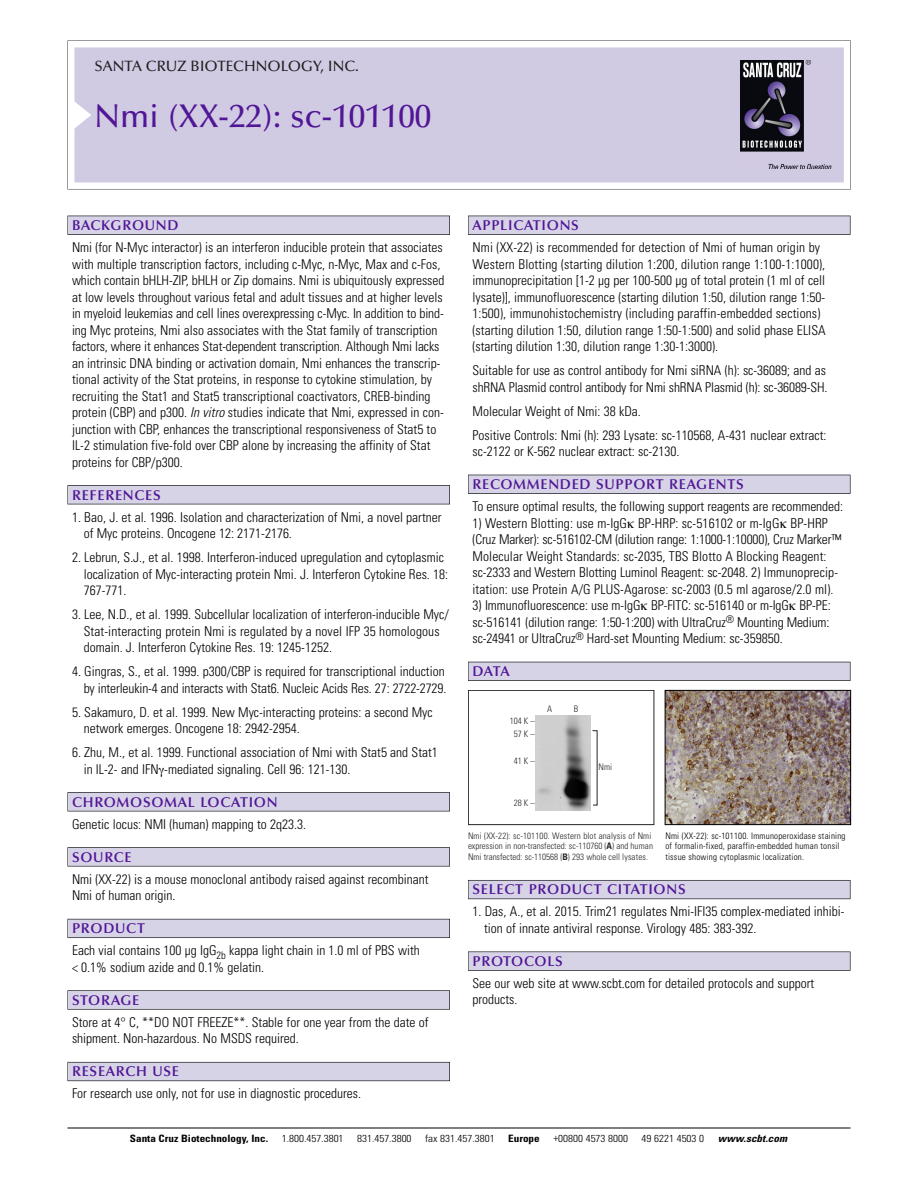
<style>
.page{position:relative;width:918px;height:1188px;background:#fff}
.page>*{position:absolute;margin:0;border:0;box-sizing:border-box;transform-origin:0 0}
.t1{font:500 33px "Optima";color:#511695}
.t2{font:500 15px "Optima";color:#231f20}
.t3{font:600 14.25px "Optima";letter-spacing:.05em;color:#511695}
.t4{font:300 condensed 13.5px/16.5px "Univers";color:#000}
.t5{font:300 condensed 10.2px "Univers";color:#000;scale:1.1 1}
.t6{font:700 condensed 10.2px "Univers";color:#000;scale:1.1 1}
.t7{font:italic 700 condensed 10.2px "Univers";letter-spacing:.005em;color:#000;scale:1.1 1}
.t8{font:9px/10.5px "Univers Condensed Light+GJDIDX";color:#272627}
.t9{font:300 condensed 9px/10.5px "Univers";letter-spacing:.02em;color:#000}
.s1{font-style:italic}
.s2{font-family:"Univers Condensed Bold+NQOMPW"}
</style>
<div class="page">
<svg style="left:68px;top:40px;width:783px;height:149px"></svg>
<div style="left:74px;top:47px;width:770px;height:135px;background:#d1cae3"></div>
<img style="left:741px;top:60px;width:90px;height:108px">
<div style="left:68px;top:216px;width:382px;height:19px;background:#525155"></div>
<div style="left:68px;top:216px;width:381px;height:18px;background:#d7d3e7"></div>
<div style="left:68px;top:485px;width:382px;height:19px;background:#525155"></div>
<div style="left:68px;top:486px;width:381px;height:18px;background:#d7d3e7"></div>
<div style="left:68px;top:792px;width:382px;height:19px;background:#545357"></div>
<div style="left:68px;top:793px;width:381px;height:18px;background:#d7d3e7"></div>
<div style="left:68px;top:847px;width:382px;height:19px;background:#575759"></div>
<div style="left:68px;top:848px;width:381px;height:18px;background:#d7d3e7"></div>
<div style="left:68px;top:919px;width:382px;height:19px;background:#5b5a62"></div>
<div style="left:68px;top:919px;width:381px;height:18px;background:#d7d3e7"></div>
<div style="left:68px;top:990px;width:382px;height:20px;background:#626263"></div>
<div style="left:68px;top:991px;width:381px;height:18px;background:#d7d3e7"></div>
<div style="left:68px;top:1062px;width:382px;height:19px;background:#66646d"></div>
<div style="left:68px;top:1063px;width:381px;height:18px;background:#d7d3e7"></div>
<div style="left:468px;top:216px;width:382px;height:19px;background:#525155"></div>
<div style="left:468px;top:216px;width:382px;height:18px;background:#d7d3e7"></div>
<div style="left:468px;top:475px;width:382px;height:19px;background:#515055"></div>
<div style="left:468px;top:475px;width:382px;height:18px;background:#d7d3e7"></div>
<div style="left:468px;top:662px;width:382px;height:19px;background:#525158"></div>
<div style="left:468px;top:662px;width:382px;height:18px;background:#d7d3e7"></div>
<div style="left:468px;top:880px;width:382px;height:19px;background:#5b5961"></div>
<div style="left:468px;top:881px;width:382px;height:18px;background:#d7d3e7"></div>
<div style="left:468px;top:952px;width:382px;height:19px;background:#575759"></div>
<div style="left:468px;top:952px;width:382px;height:18px;background:#d7d3e7"></div>
<hr style="left:68px;top:1128px;width:782px;height:1px;background:#000">
<div style="left:468px;top:690px;width:186px;height:135px;border:1px solid #272627"></div>
<img style="left:536px;top:715px;width:55px;height:95px">
<img style="left:667px;top:692px;width:182px;height:131px">
<div style="left:665px;top:690px;width:186px;height:135px;border:1px solid #000"></div>
<p class="t2" style="left:94px;top:61px;width:266px">SANTA CRUZ BIOTECHNOLOGY, INC.</p>
<h1 class="t1" style="left:94px;top:103px;width:338px">Nmi (XX-22): sc-101100</h1>
<p class="t3" style="left:72px;top:219px;width:108px">BACKGROUND</p>
<p class="t4" style="left:72px;top:240px;width:374px">Nmi (for N-Myc interactor) is an interferon inducible protein that associates with multiple transcription factors, including c-Myc, n-Myc, Max and c-Fos, which contain bHLH-ZIP, bHLH or Zip domains. Nmi is ubiquitously expressed at low levels throughout various fetal and adult tissues and at higher levels in myeloid leukemias and cell lines overexpressing c-Myc. In addition to bind&shy;ing Myc proteins, Nmi also associates with the Stat family of transcription factors, where it enhances Stat-dependent transcription. Although Nmi lacks an intrinsic DNA binding or activation domain, Nmi enhances the transcrip&shy;tional activity of the Stat proteins, in response to cytokine stimulation, by recruiting the Stat1 and Stat5 transcriptional coactivators, CREB-binding protein (CBP) and p300. <span class="s1">In vitro</span> studies indicate that Nmi, expressed in con&shy;junction with CBP, enhances the transcriptional responsiveness of Stat5 to IL-2 stimulation five-fold over CBP alone by increasing the affinity of Stat proteins for CBP/p300.</p>
<p class="t3" style="left:72px;top:489px;width:90px">REFERENCES</p>
<p class="t4" style="left:84px;top:510px;width:359px;text-indent:-12px">1. Bao, J. et al. 1996. Isolation and characterization of Nmi, a novel partner of Myc proteins. Oncogene 12: 2171-2176.</p>
<p class="t4" style="left:84px;top:550px;width:366px;text-indent:-12px">2. Lebrun, S.J., et al. 1998. Interferon-induced upregulation and cytoplasmic localization of Myc-interacting protein Nmi. J. Interferon Cytokine Res. 18:<br>767-771.</p>
<p class="t4" style="left:84px;top:607px;width:367px;text-indent:-12px">3. Lee, N.D., et al. 1999. Subcellular localization of interferon-inducible Myc/<br>Stat-interacting protein Nmi is regulated by a novel IFP 35 homologous domain. J. Interferon Cytokine Res. 19: 1245-1252.</p>
<p class="t4" style="left:72px;top:664px;width:376px;text-align:right">4. Gingras, S., et al. 1999. p300/CBP is required for transcriptional induction by interleukin-4 and interacts with Stat6. Nucleic Acids Res. 27: 2722-2729.</p>
<p class="t4" style="left:84px;top:705px;width:351px;text-indent:-12px">5. Sakamuro, D. et al. 1999. New Myc-interacting proteins: a second Myc network emerges. Oncogene 18: 2942-2954.</p>
<p class="t4" style="left:84px;top:745px;width:356px;text-indent:-12px">6. Zhu, M., et al. 1999. Functional association of Nmi with Stat5 and Stat1 in IL-2- and IFN -mediated signaling. Cell 96: 121-130.</p>
<p class="t3" style="left:72px;top:796px;width:207px">CHROMOSOMAL LOCATION</p>
<p class="t4" style="left:72px;top:817px;width:236px">Genetic locus: NMI (human) mapping to 2q23.3.</p>
<p class="t3" style="left:72px;top:851px;width:61px">SOURCE</p>
<p class="t4" style="left:72px;top:872px;width:358px">Nmi (XX-22) is a mouse monoclonal antibody raised against recombinant<br>Nmi of human origin.</p>
<p class="t3" style="left:72px;top:923px;width:74px">PRODUCT</p>
<p class="t4" style="left:72px;top:943px;width:349px">Each vial contains 100 µg IgG<sub>2b</sub> kappa light chain in 1.0 ml of PBS with &lt; 0.1% sodium azide and 0.1% gelatin.</p>
<p class="t3" style="left:72px;top:994px;width:69px">STORAGE</p>
<p class="t4" style="left:72px;top:1015px;width:358px">Store at 4° C, **DO NOT FREEZE**. Stable for one year from the date of shipment. Non-hazardous. No MSDS required.</p>
<p class="t3" style="left:72px;top:1066px;width:109px">RESEARCH USE</p>
<p class="t4" style="left:72px;top:1087px;width:290px">For research use only, not for use in diagnostic procedures.</p>
<p class="t3" style="left:473px;top:219px;width:108px">APPLICATIONS</p>
<p class="t4" style="left:473px;top:240px;width:355px">Nmi (XX-22) is recommended for detection of Nmi of human origin by Western Blotting (starting dilution 1:200, dilution range 1:100-1:1000), immunoprecipitation [1-2 µg per 100-500 µg of total protein (1 ml of cell lysate)], immunofluorescence (starting dilution 1:50, dilution range 1:50- 1:500), immunohistochemistry (including paraffin-embedded sections) (starting dilution 1:50, dilution range 1:50-1:500) and solid phase ELISA (starting dilution 1:30, dilution range 1:30-1:3000).</p>
<p class="t4" style="left:473px;top:363px;width:356px">Suitable for use as control antibody for Nmi siRNA (h): sc-36089; and as shRNA Plasmid control antibody for Nmi shRNA Plasmid (h): sc-36089-SH.</p>
<p class="t4" style="left:473px;top:400px;width:355px;line-height:24px">Molecular Weight of Nmi: 38 kDa.<br>Positive Controls: Nmi (h): 293 Lysate: sc-110568, A-431 nuclear extract:</p>
<p class="t4" style="left:473px;top:444px;width:208px">sc-2122 or K-562 nuclear extract: sc-2130.</p>
<p class="t3" style="left:473px;top:479px;width:273px">RECOMMENDED SUPPORT REAGENTS</p>
<p class="t4" style="left:473px;top:499px;width:372px">To ensure optimal results, the following support reagents are recommended:</p>
<p class="t4" style="left:473px;top:516px;width:370px">1) Western Blotting: use m-IgG BP-HRP: sc-516102 or m-IgG BP-HRP (Cruz Marker): sc-516102-CM (dilution range: 1:1000-1:10000), Cruz Marker™ Molecular Weight Standards: sc-2035, TBS Blotto A Blocking Reagent: sc-2333 and Western Blotting Luminol Reagent: sc-2048. 2) Immunoprecip&shy;itation: use Protein A/G PLUS-Agarose: sc-2003 (0.5 ml agarose/2.0 ml).</p>
<p class="t4" style="left:473px;top:598px;width:360px;text-align:justify">3) Immunofluorescence: use m-IgG BP-FITC: sc-516140 or m-IgG BP-PE: sc-516141 (dilution range: 1:50-1:200) with UltraCruz<sup>®</sup> Mounting Medium: sc-24941 or UltraCruz<sup>®</sup> Hard-set Mounting Medium: sc-359850.</p>
<p class="t3" style="left:473px;top:666px;width:39px">DATA</p>
<p class="t8" style="left:510px;top:714px;width:26px;line-height:13.5px;text-align:center">104 K –<br>57K–</p>
<p class="t8" style="left:514px;top:756px;width:22px">41K–</p>
<p class="t8" style="left:514px;top:799px;width:22px">28K–</p>
<p class="t8" style="left:547px;top:704px;width:7px">A</p>
<p class="t8" style="left:574px;top:704px;width:6px">B</p>
<p class="t8" style="left:598px;top:762px;width:15px">Nmi</p>
<p class="t8" style="left:468px;top:831px;width:187px">Nmi (XX-22): sc-101100. Western blot analysis of Nmi expression in non-transfected: sc-110760 (<span class="s2">A</span>) and human<br>Nmi transfected: sc-110568 (<span class="s2">B</span>) 293 whole cell lysates.</p>
<p class="t9" style="left:665px;top:831px;width:182px">Nmi (XX-22): sc-101100. Immunoperoxidase staining of formalin-fixed, paraffin-embedded human tonsil tissue showing cytoplasmic localization.</p>
<p class="t3" style="left:473px;top:884px;width:215px">SELECT PRODUCT CITATIONS</p>
<p class="t4" style="left:484px;top:905px;width:362px;text-indent:-12px">1. Das, A., et al. 2015. Trim21 regulates Nmi-IFI35 complex-mediated inhibi&shy;tion of innate antiviral response. Virology 485: 383-392.</p>
<p class="t3" style="left:473px;top:955px;width:92px">PROTOCOLS</p>
<p class="t4" style="left:473px;top:976px;width:343px">See our web site at www.scbt.com for detailed protocols and support products.</p>
<p class="t6" style="left:130px;top:1135px;width:127px">Santa Cruz Biotechnology, Inc.</p>
<p class="t5" style="left:282px;top:1135px;width:58px">1.800.457.3801</p>
<p class="t5" style="left:357px;top:1135px;width:51px">831.457.3800</p>
<p class="t5" style="left:425px;top:1135px;width:65px">fax 831.457.3801</p>
<p class="t6" style="left:508px;top:1135px;width:30px">Europe</p>
<p class="t5" style="left:553px;top:1135px;width:69px">+00800 4573 8000</p>
<p class="t5" style="left:642px;top:1135px;width:58px">49 6221 4503 0</p>
<p class="t7" style="left:718px;top:1135px;width:64px">www.scbt.com</p>
</div>
